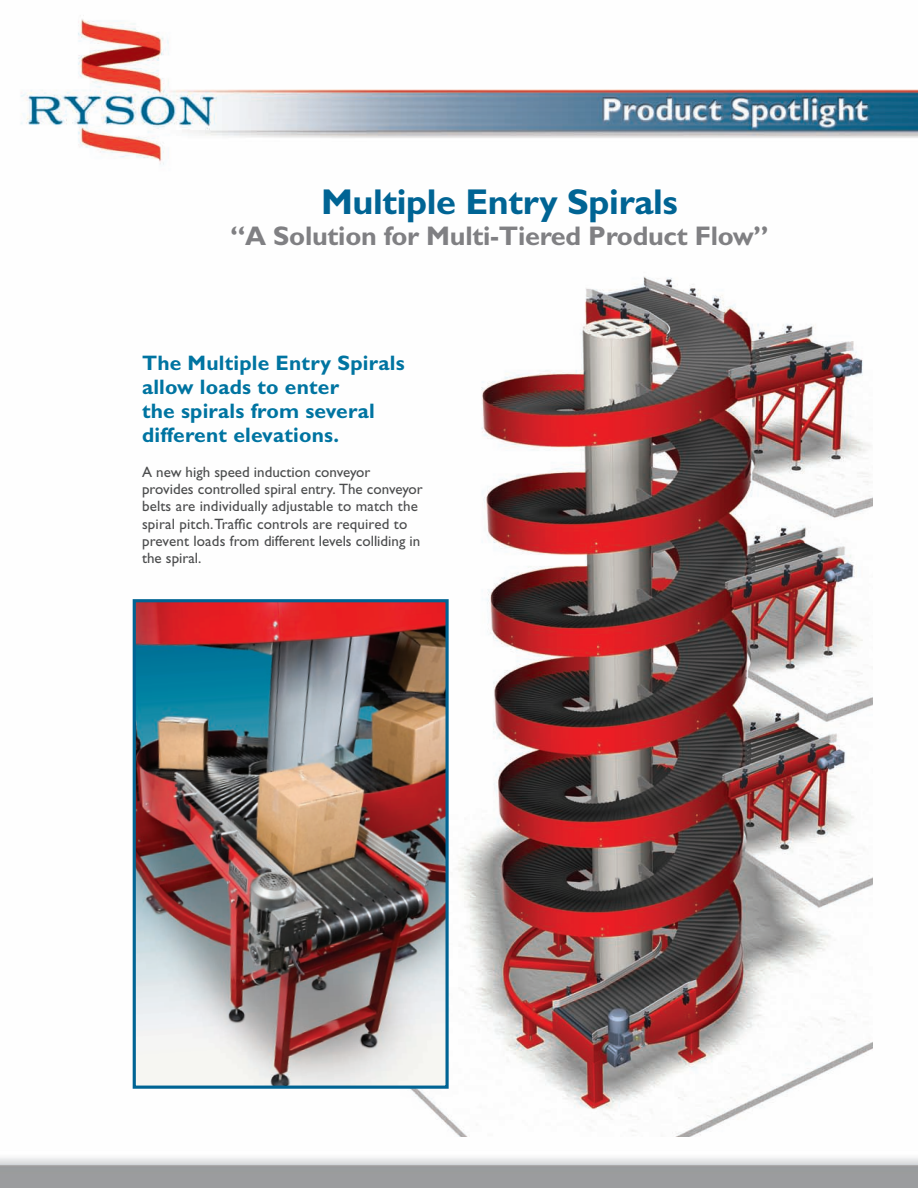
<style>
.page{position:relative;width:918px;height:1188px;background:#fff}
.page>*{position:absolute;margin:0;border:0;box-sizing:border-box;transform-origin:0 0}
.t1{font:700 36px "Gill Sans";letter-spacing:-.01em;color:#006494}
.t2{font:700 27px "Gill Sans";letter-spacing:-.01em;color:#808083}
.t3{font:700 21px/24px "Gill Sans";letter-spacing:.01em;color:#0074a1}
.t4{font:15px/17.2px "Gill Sans";color:#4b4c4d}
</style>
<div class="page">
<img style="left:0;top:19px;width:918px;height:1169px">
<img style="left:368px;top:268px;width:505px;height:868px">
<img style="left:137px;top:603px;width:308px;height:482px">
<div style="left:133px;top:599px;width:316px;height:490px;border:3px solid #006494"></div>
<h1 class="t1" style="left:321px;top:180px;width:358px">Multiple Entry Spirals</h1>
<h2 class="t2" style="left:230px;top:220px;width:540px">“A Solution for Multi-Tiered Product Flow”</h2>
<h3 class="t3" style="left:142px;top:351px;width:264px">The Multiple Entry Spirals allow loads to enter<br>the spirals from several different elevations.</h3>
<p class="t4" style="left:142px;top:463px;width:282px">A new high speed induction conveyor provides controlled spiral entry. The conveyor belts are individually adjustable to match the spiral pitch. Traffic controls are required to prevent loads from different levels colliding in the spiral.</p>
</div>
